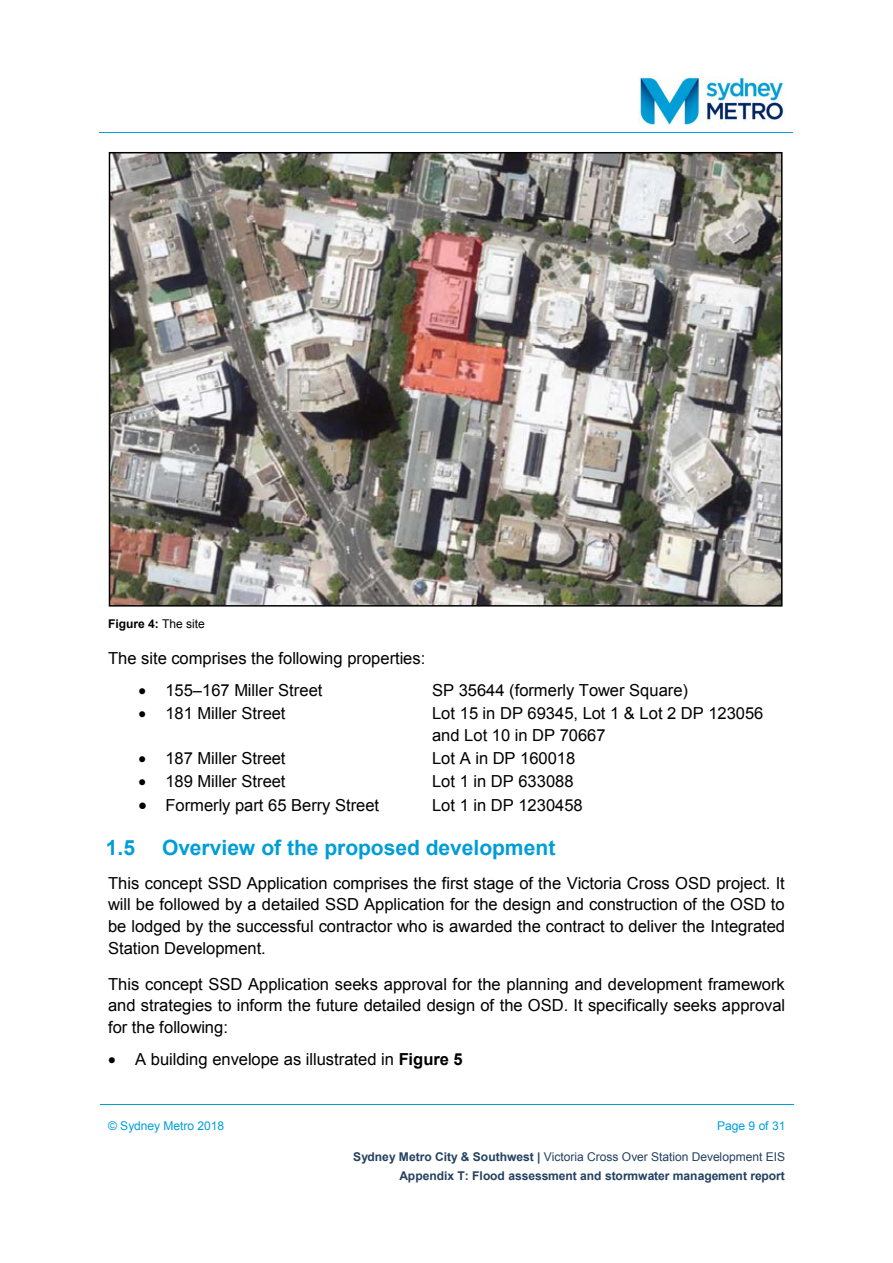
<style>
.page{position:relative;width:893px;height:1263px;background:#fff}
.page>*{position:absolute;margin:0;border:0;box-sizing:border-box;transform-origin:0 0}
.t1{font:700 21px "Arial";letter-spacing:-.005em;color:#009ed6}
.t2{font:16.5px/21.9px "Arial";color:#000;text-align:justify}
.t3{font:700 12px/18.3px "Arial";color:#244061;text-align:right}
.t4{font:12px "Arial";letter-spacing:-.005em;color:#009ed6}
.t5{font:700 12px "Arial";color:#000}
.s1{font-weight:400}
.s2{font-weight:700}
</style>
<div class="page">
<hr style="left:100px;top:1105px;width:146px;height:1px;background:#009ed6">
<hr style="left:247px;top:1105px;width:393px;height:1px;background:#009ed6">
<hr style="left:640px;top:1105px;width:153px;height:1px;background:#009ed6">
<hr style="left:100px;top:132px;width:529px;height:1px;background:#009ed6">
<hr style="left:629px;top:132px;width:164px;height:1px;background:#009ed6">
<img style="left:638px;top:77px;width:146px;height:48px">
<img style="left:112px;top:155px;width:668px;height:449px">
<div style="left:109px;top:152px;width:674px;height:455px;border:2px solid #000"></div>
<p class="t5" style="left:108px;top:616px;width:98px">Figure 4: <span class="s1">The site</span></p>
<p class="t2" style="left:108px;top:647px;width:319px">The site comprises the following properties:</p>
<p class="t2" style="left:139px;top:679px;width:185px">• 155–167 Miller Street</p>
<p class="t2" style="left:432px;top:679px;width:257px">SP 35644 (formerly Tower Square)</p>
<p class="t2" style="left:139px;top:702px;width:148px">• 181 Miller Street</p>
<p class="t2" style="left:432px;top:702px;width:333px">Lot 15 in DP 69345, Lot 1 &amp; Lot 2 DP 123056</p>
<p class="t2" style="left:432px;top:724px;width:175px">and Lot 10 in DP 70667</p>
<p class="t2" style="left:139px;top:747px;width:148px">• 187 Miller Street</p>
<p class="t2" style="left:432px;top:747px;width:145px">Lot A in DP 160018</p>
<p class="t2" style="left:139px;top:770px;width:148px">• 189 Miller Street</p>
<p class="t2" style="left:432px;top:770px;width:143px">Lot 1 in DP 633088</p>
<p class="t2" style="left:139px;top:794px;width:242px">• Formerly part 65 Berry Street</p>
<p class="t2" style="left:432px;top:794px;width:152px">Lot 1 in DP 1230458</p>
<p class="t1" style="left:106px;top:834px;width:31px">1.5</p>
<p class="t1" style="left:162px;top:834px;width:395px">Overview of the proposed development</p>
<p class="t2" style="left:108px;top:872px;width:679px">This concept SSD Application comprises the first stage of the Victoria Cross OSD project. It will be followed by a detailed SSD Application for the design and construction of the OSD to be lodged by the successful contractor who is awarded the contract to deliver the Integrated Station Development.</p>
<p class="t2" style="left:108px;top:973px;width:679px">This concept SSD Application seeks approval for the planning and development framework and strategies to inform the future detailed design of the OSD. It specifically seeks approval for the following:</p>
<p class="t2" style="left:108px;top:1048px;width:356px">• A building envelope as illustrated in <span class="s2">Figure 5</span></p>
<p class="t4" style="left:108px;top:1118px;width:118px">© Sydney Metro 2018</p>
<p class="t4" style="left:717px;top:1118px;width:70px">Page 9 of 31</p>
<p class="t3" style="left:353px;top:1148px;width:434px">Sydney Metro City &amp; Southwest | <span class="s1">Victoria Cross Over Station Development EIS<br></span>Appendix T: Flood assessment and stormwater management report</p>
</div>
